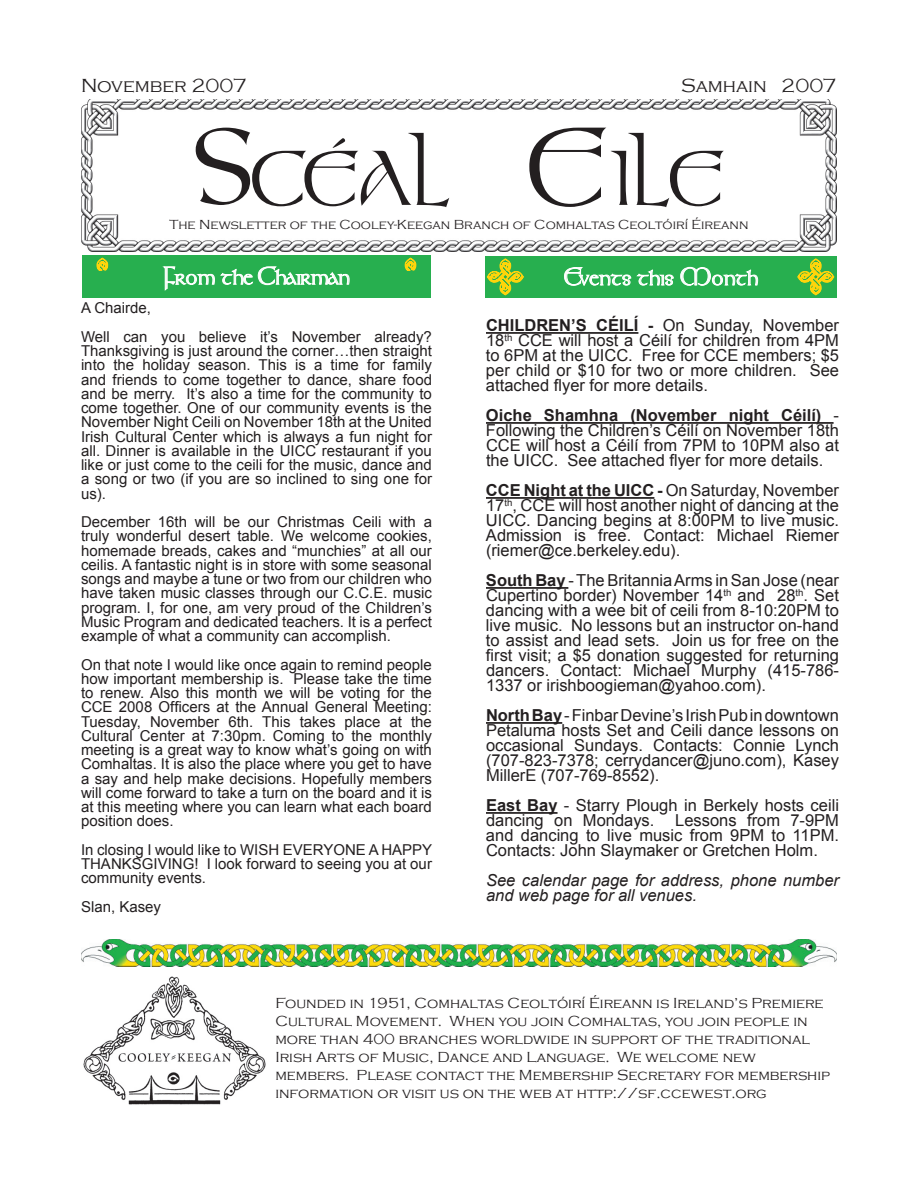
<style>
.page{position:relative;width:918px;height:1188px;background:#fff}
.page>*{position:absolute;margin:0;border:0;box-sizing:border-box;transform-origin:0 0}
.t1{font:89.25px "Umber SSK";color:#231f20}
.t2{font:28.5px "Umber SSK";color:#fff}
.t3{font:300 19.5px "Copperplate Gothic";color:#231f20}
.t4{font:16.5px/15px "Arial";color:#231f20;text-align:justify}
.t5{font:italic 16.5px/15px "Arial";color:#231f20}
.t6{font:15px/14.2px "Arial";color:#231f20;text-align:justify}
.t7{font:300 15px/18px "Copperplate Gothic";color:#231f20}
.t8{font:300 13.5px "Copperplate Gothic";color:#231f20}
.s1{font-size:127.5px}
.s2{font-weight:700}
</style>
<div class="page">
<img style="left:81px;top:939px;width:756px;height:27px">
<img style="left:83px;top:976px;width:183px;height:129px">
<div style="left:82px;top:256px;width:349px;height:42px;background:#27af4f"></div>
<svg style="left:97px;top:258px;width:11px;height:13px"></svg>
<svg style="left:405px;top:258px;width:11px;height:13px"></svg>
<svg style="left:162px;top:266px;width:53px;height:25px"></svg>
<svg style="left:221px;top:266px;width:129px;height:19px"></svg>
<img style="left:81px;top:99px;width:756px;height:153px">
<hr style="left:486px;top:332px;width:152px;height:2px;background:#231f20">
<hr style="left:486px;top:422px;width:348px;height:2px;background:#231f20">
<hr style="left:486px;top:497px;width:168px;height:2px;background:#231f20">
<hr style="left:486px;top:587px;width:82px;height:2px;background:#231f20">
<hr style="left:486px;top:722px;width:76px;height:2px;background:#231f20">
<hr style="left:486px;top:812px;width:72px;height:2px;background:#231f20">
<div style="left:485px;top:256px;width:352px;height:42px;background:#27af4f"></div>
<svg style="left:487px;top:258px;width:37px;height:37px"></svg>
<svg style="left:797px;top:258px;width:37px;height:37px"></svg>
<svg style="left:564px;top:267px;width:67px;height:19px"></svg>
<svg style="left:637px;top:269px;width:37px;height:17px"></svg>
<svg style="left:680px;top:267px;width:78px;height:19px"></svg>
<h3 class="t3" style="left:81px;top:75px;width:168px">November 2007</h3>
<h3 class="t3" style="left:681px;top:75px;width:157px">Samhain 2007</h3>
<h1 class="t1" style="left:193px;top:133px;width:534px"><span class="s1">S</span>CÉAL <span class="s1">E</span>ILE</h1>
<p class="t8" style="left:170px;top:217px;width:580px">The Newsletter of the Cooley-Keegan Branch of Comhaltas Ceoltóirí Éireann</p>
<h2 class="t2" style="left:163px;top:261px;width:188px">From the Chairman</h2>
<p class="t6" style="left:81px;top:294px;width:352px;line-height:28.5px">A Chairde,<br>Well can you believe it’s November already?</p>
<p class="t6" style="left:81px;top:344px;width:353px">Thanksgiving is just around the corner…then straight into the holiday season. This is a time for family and friends to come together to dance, share food and be merry. It’s also a time for the community to come together. One of our community events is the November Night Ceili on November 18th at the United Irish Cultural Center which is always a fun night for all. Dinner is available in the UICC restaurant if you like or just come to the ceili for the music, dance and a song or two (if you are so inclined to sing one for us).</p>
<p class="t6" style="left:81px;top:515px;width:353px">December 16th will be our Christmas Ceili with a truly wonderful desert table. We welcome cookies, homemade breads, cakes and “munchies” at all our ceilis. A fantastic night is in store with some seasonal songs and maybe a tune or two from our children who have taken music classes through our C.C.E. music program. I, for one, am very proud of the Children’s Music Program and dedicated teachers. It is a perfect example of what a community can accomplish.</p>
<p class="t6" style="left:81px;top:657px;width:352px">On that note I would like once again to remind people how important membership is. Please take the time to renew. Also this month we will be voting for the CCE 2008 Officers at the Annual General Meeting:<br>Tuesday, November 6th. This takes place at the Cultural Center at 7:30pm. Coming to the monthly meeting is a great way to know what’s going on with Comhaltas. It is also the place where you get to have a say and help make decisions. Hopefully members will come forward to take a turn on the board and it is at this meeting where you can learn what each board position does.</p>
<p class="t6" style="left:81px;top:843px;width:353px">In closing I would like to WISH EVERYONE A HAPPY THANKSGIVING! I look forward to seeing you at our community events.</p>
<p class="t6" style="left:81px;top:900px;width:82px">Slan, Kasey</p>
<h2 class="t2" style="left:564px;top:262px;width:195px">Events this Month</h2>
<p class="t4" style="left:486px;top:318px;width:355px"><span class="s2">CHILDREN’S CÉILÍ -</span> On Sunday, November 18<sup>th</sup> CCE will host a Céilí for children from 4PM to 6PM at the UICC. Free for CCE members; $5 per child or $10 for two or more children. See attached flyer for more details.</p>
<p class="t4" style="left:486px;top:408px;width:355px"><span class="s2">Oiche Shamhna (November night Céilí)</span> - Following the Children’s Céilí on November 18th CCE will host a Céilí from 7PM to 10PM also at the UICC. See attached flyer for more details.</p>
<p class="t4" style="left:486px;top:483px;width:355px"><span class="s2">CCE Night at the UICC -</span> On Saturday, November 17<sup>th</sup>, CCE will host another night of dancing at the UICC. Dancing begins at 8:00PM to live music.<br>Admission is free. Contact: Michael Riemer (riemer@ce.berkeley.edu).</p>
<p class="t4" style="left:486px;top:573px;width:355px"><span class="s2">South Bay</span> - The Britannia Arms in San Jose (near Cupertino border) November 14<sup>th</sup> and 28<sup>th</sup>. Set dancing with a wee bit of ceili from 8-10:20PM to live music. No lessons but an instructor on-hand to assist and lead sets. Join us for free on the first visit; a $5 donation suggested for returning dancers. Contact: Michael Murphy (415-786- 1337 or irishboogieman@yahoo.com).</p>
<p class="t4" style="left:486px;top:708px;width:355px"><span class="s2">North Bay</span> - Finbar Devine’s Irish Pub in downtown Petaluma hosts Set and Ceili dance lessons on occasional Sundays. Contacts: Connie Lynch (707-823-7378; cerrydancer@juno.com), Kasey MillerE (707-769-8552).</p>
<p class="t4" style="left:486px;top:798px;width:355px"><span class="s2">East Bay</span> - Starry Plough in Berkely hosts ceili dancing on Mondays.</p>
<p class="t4" style="left:486px;top:813px;width:355px;text-indent:189px">Lessons from 7-9PM and dancing to live music from 9PM to 11PM.<br>Contacts: John Slaymaker or Gretchen Holm.</p>
<p class="t5" style="left:486px;top:873px;width:355px">See calendar page for address, phone number and web page for all venues.</p>
<p class="t7" style="left:275px;top:994px;width:556px">Founded in 1951, Comhaltas Ceoltóirí Éireann is Ireland’s Premiere Cultural Movement. When you join Comhaltas, you join people in more than 400 branches worldwide in support of the traditional Irish Arts of Music, Dance and Language. We welcome new members. Please contact the Membership Secretary for membership information or visit us on the web at http://sf.ccewest.org</p>
</div>
